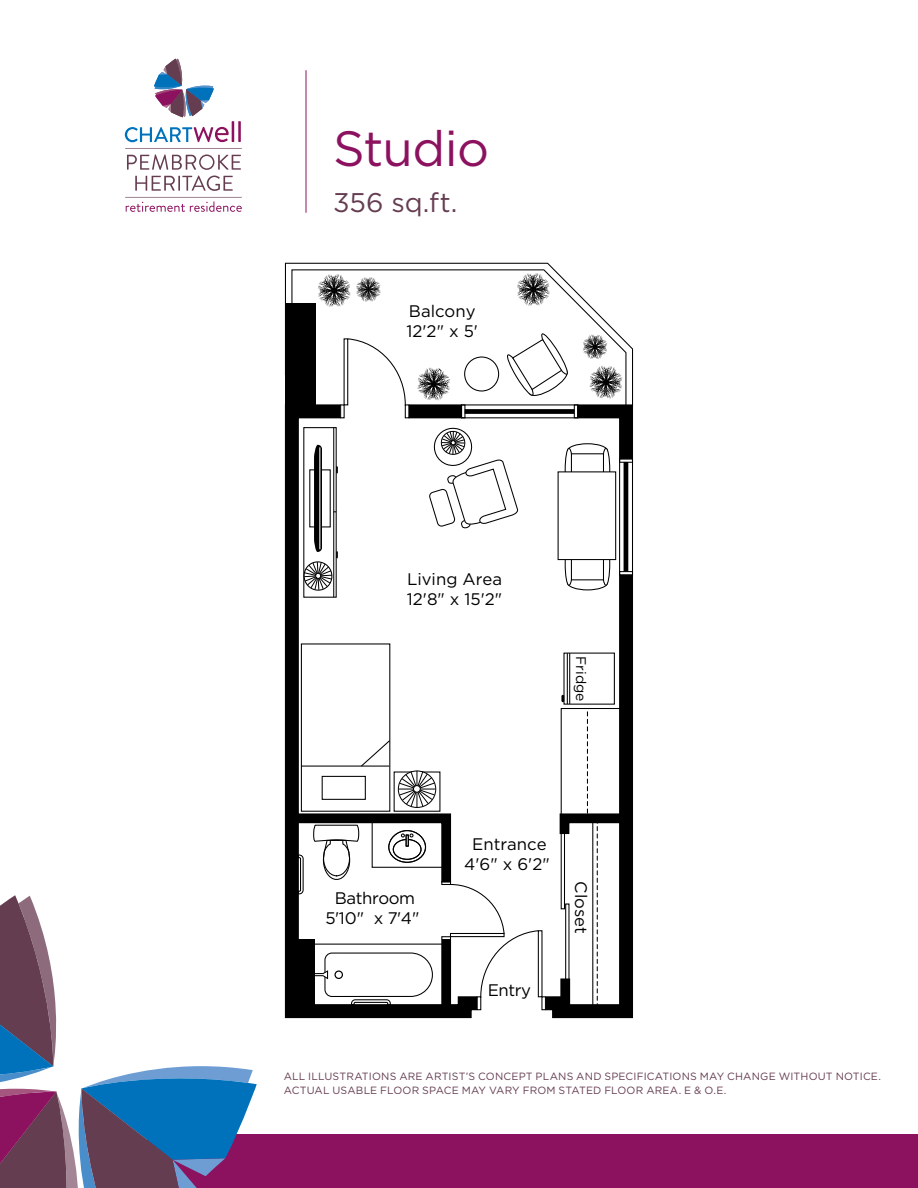
<style>
.page{position:relative;width:918px;height:1188px;background:#fff}
.page>*{position:absolute;margin:0;border:0;box-sizing:border-box;transform-origin:0 0}
.t1{font:49.5px "Gotham HTF";letter-spacing:-.015em;color:#8c1260}
.t2{font:27px "Gotham HTF";color:#653d51}
.t3{font:16.8px/20.1px "Gotham HTF";color:#000}
.t4{font:16.8px/20.1px "Gotham HTF";letter-spacing:-.025em;color:#000;text-align:center}
.t5{font:13.95px "Gotham HTF";color:#000}
.t6{font:10.5px/13.5px "Gotham HTF";letter-spacing:.015em;color:#653d51}
</style>
<div class="page">
<svg style="left:284px;top:407px;width:198px;height:612px"></svg>
<div style="left:409px;top:404px;width:53px;height:14px;background:#000"></div>
<svg style="left:541px;top:561px;width:93px;height:458px"></svg>
<div style="left:560px;top:978px;width:10px;height:33px;background:#000"></div>
<div style="left:441px;top:940px;width:10px;height:71px;background:#000"></div>
<hr style="left:592px;top:820px;width:1px;height:190px;background:#000">
<div style="left:541px;top:996px;width:5px;height:14px;border:1px solid #000"></div>
<div style="left:340px;top:404px;width:5px;height:14px;border:1px solid #000"></div>
<svg style="left:341px;top:409px;width:65px;height:9px"></svg>
<div style="left:619px;top:571px;width:14px;height:5px;border:1px solid #000"></div>
<div style="left:619px;top:458px;width:14px;height:118px;border:1px solid #000"></div>
<hr style="left:624px;top:462px;width:4px;height:110px;background:#000">
<div style="left:295px;top:940px;width:20px;height:71px;background:#000"></div>
<svg style="left:284px;top:262px;width:334px;height:145px"></svg>
<div style="left:563px;top:653px;width:52px;height:52px;border:1px solid #000"></div>
<hr style="left:567px;top:653px;width:1px;height:51px;background:#000">
<hr style="left:569px;top:653px;width:1px;height:51px;background:#000">
<svg style="left:555px;top:707px;width:76px;height:299px"></svg>
<div style="left:304px;top:428px;width:32px;height:169px;background:#fff"></div>
<hr style="left:333px;top:427px;width:1px;height:170px;background:#000">
<svg style="left:302px;top:445px;width:36px;height:147px"></svg>
<hr style="left:319px;top:448px;width:1px;height:101px;background:#fff">
<div style="left:301px;top:644px;width:89px;height:167px;background:#fff"></div>
<div style="left:301px;top:643px;width:89px;height:169px;border:1px solid #000"></div>
<svg style="left:284px;top:739px;width:261px;height:271px"></svg>
<div style="left:413px;top:785px;width:8px;height:8px;border:1px solid #000;border-radius:50%"></div>
<div style="left:567px;top:576px;width:40px;height:14px;background:#fff;border-radius:50%"></div>
<div style="left:567px;top:575px;width:41px;height:15px;border:1px solid #010101;border-radius:50%"></div>
<svg style="left:602px;top:542px;width:8px;height:43px"></svg>
<div style="left:602px;top:542px;width:8px;height:44px;border:1px solid #010101;border-radius:50%"></div>
<div style="left:565px;top:542px;width:8px;height:43px;background:#fff;border-radius:50%"></div>
<div style="left:565px;top:542px;width:8px;height:44px;border:1px solid #010101;border-radius:50%"></div>
<svg style="left:570px;top:560px;width:35px;height:21px"></svg>
<div style="left:559px;top:472px;width:57px;height:88px;background:#fff"></div>
<div style="left:558px;top:471px;width:58px;height:89px;border:1px solid #000"></div>
<svg style="left:517px;top:273px;width:33px;height:33px"></svg>
<svg style="left:318px;top:274px;width:63px;height:33px"></svg>
<svg style="left:417px;top:333px;width:217px;height:195px"></svg>
<div style="left:464px;top:357px;width:35px;height:34px;background:#fff;border-radius:50%"></div>
<div style="left:464px;top:356px;width:35px;height:36px;border:1px solid #000;border-radius:50%"></div>
<svg style="left:125px;top:127px;width:104px;height:15px"></svg>
<hr style="left:232px;top:121px;width:2px;height:21px;background:#8c1260">
<hr style="left:238px;top:121px;width:3px;height:21px;background:#8c1260">
<svg style="left:154px;top:59px;width:60px;height:58px"></svg>
<svg style="left:135px;top:176px;width:98px;height:15px"></svg>
<svg style="left:127px;top:155px;width:114px;height:15px"></svg>
<svg style="left:125px;top:148px;width:117px;height:1px"></svg>
<svg style="left:125px;top:197px;width:117px;height:15px"></svg>
<div style="left:147px;top:1134px;width:771px;height:54px;background:#8c1260"></div>
<svg style="left:0;top:895px;width:257px;height:293px"></svg>
<hr style="left:306px;top:70px;width:1px;height:143px;background:#8c1260">
<h1 class="t1" style="left:333px;top:121px;width:158px">Studio</h1>
<h2 class="t2" style="left:333px;top:188px;width:126px">356 sq.ft.</h2>
<h3 class="t3" style="left:407px;top:301px;width:73px">Balcony<br>12'2" x 5'</h3>
<h3 class="t3" style="left:407px;top:569px;width:97px">Living Area<br>12'8" x 15'2"</h3>
<h3 class="t5" style="left:589px;top:656px;width:47px;rotate:90deg">Fridge</h3>
<h3 class="t4" style="left:325px;top:888px;width:96px">Bathroom<br>5'10" x 7'4"</h3>
<h3 class="t3" style="left:464px;top:834px;width:87px;text-align:center">Entrance<br>4'6" x 6'2"</h3>
<h3 class="t3" style="left:488px;top:980px;width:45px">Entry</h3>
<h3 class="t3" style="left:591px;top:881px;width:54px;rotate:90deg">Closet</h3>
<p class="t6" style="left:284px;top:1069px;width:599px">ALL ILLUSTRATIONS ARE ARTIST’S CONCEPT PLANS AND SPECIFICATIONS MAY CHANGE WITHOUT NOTICE.<br>ACTUAL USABLE FLOOR SPACE MAY VARY FROM STATED FLOOR AREA. E &amp; O.E.</p>
</div>
